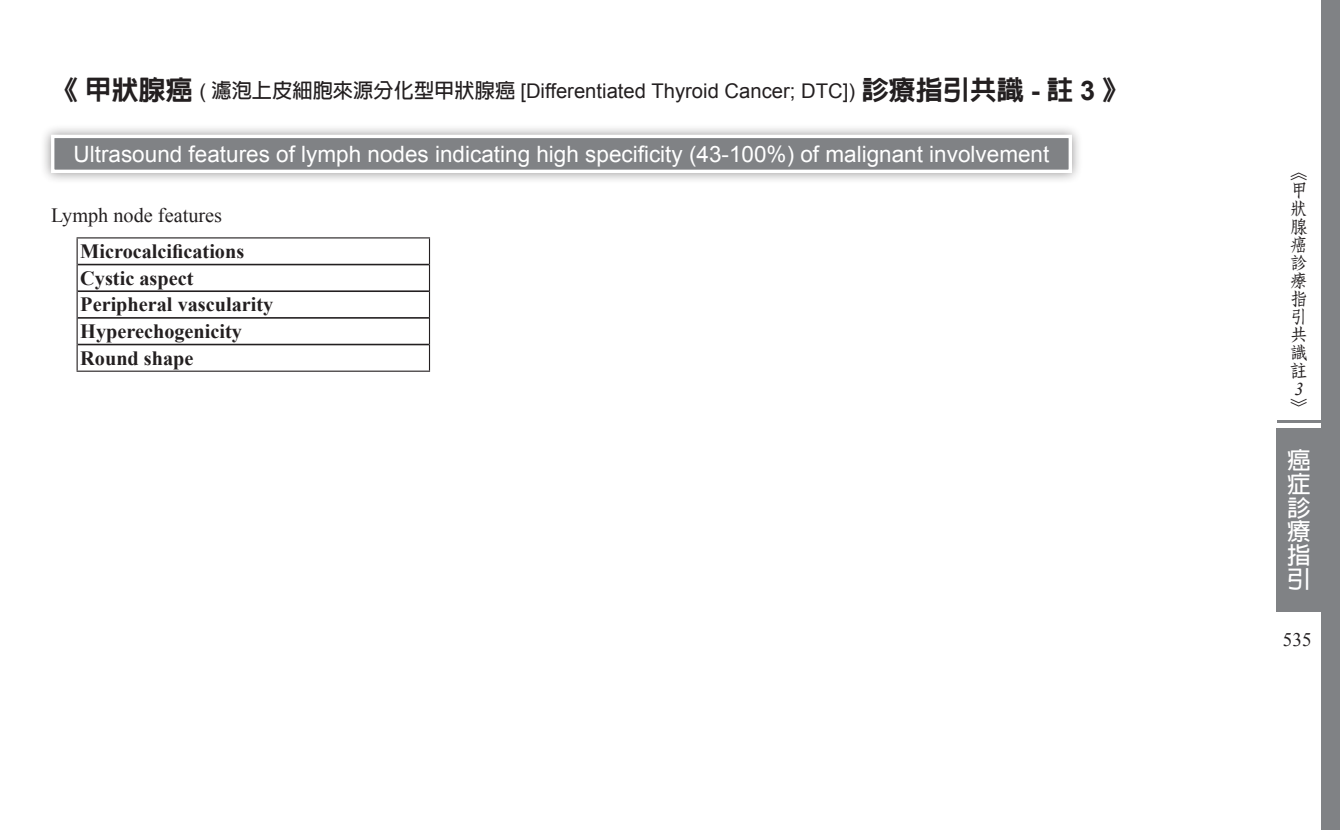
<style>
.page{position:relative;width:1340px;height:830px;background:#fff}
.page>*{position:absolute;margin:0;border:0;box-sizing:border-box;transform-origin:0 0}
.t1{font:700 23.62px/23.6px "AR Hei B5";color:#fff;text-align:justify}
.t2{font:22.5px "Arial";color:#fff}
.t3{font:700 20.25px/26.6px "Times New Roman";color:#231f20}
.t4{font:20.25px "Arial";color:#231f20}
.t5{font:20.25px "Times New Roman";color:#231f20}
.t6{font:19.12px "Times New Roman";color:#231f20}
.t7{font:18px/18px "DF Fang Song Std W6";color:#231f20}
.t8{font:italic 18px "Times New Roman";color:#231f20}
.s1{font-family:"AR Hei B5";font-weight:800;font-size:27px}
.s2{font-family:"AR Hei B5";font-weight:700}
.s3{font-weight:700;font-size:27px}
</style>
<div class="page">
<div style="left:1320px;top:0;width:19px;height:829px;background:#808285"></div>
<div style="left:1276px;top:427px;width:47px;height:184px;background:#808285"></div>
<hr style="left:1276px;top:420px;width:47px;height:3px;background:#808285">
<div style="left:39px;top:123px;width:1044px;height:62px;background:#231f20;opacity:.5"></div>
<div style="left:51px;top:135px;width:1020px;height:38px;background:#808285;border:3px solid #fff"></div>
<hr style="left:78px;top:263px;width:351px;height:2px;background:#231f20">
<hr style="left:78px;top:290px;width:351px;height:2px;background:#231f20">
<hr style="left:78px;top:317px;width:351px;height:1px;background:#231f20">
<hr style="left:78px;top:343px;width:351px;height:2px;background:#231f20">
<hr style="left:77px;top:237px;width:353px;height:1px;background:#231f20">
<svg style="left:77px;top:238px;width:1px;height:132px"></svg>
<svg style="left:429px;top:238px;width:1px;height:132px"></svg>
<hr style="left:77px;top:370px;width:353px;height:1px;background:#231f20">
<p class="t4" style="left:51px;top:77px;width:1079px"><span class="s1">《甲狀腺癌</span> ( <span class="s2">濾泡上皮細胞來源分化型甲狀腺癌</span> [Differentiated Thyroid Cancer; DTC]) <span class="s1">診療指引共識</span> <span class="s3">-</span> <span class="s1">註</span> <span class="s3">3</span> <span class="s1">》</span></p>
<p class="t2" style="left:73px;top:140px;width:977px">Ultrasound features of lymph nodes indicating high specificity (43-100%) of malignant involvement</p>
<p class="t5" style="left:51px;top:202px;width:172px">Lymph node features</p>
<p class="t3" style="left:80px;top:237px;width:194px">Microcalcifications<br>Cystic aspect<br>Peripheral vascularity<br>Hyperechogenicity<br>Round shape</p>
<p class="t7" style="left:1289px;top:163px;width:19px">︽甲狀腺癌診療指引共識註</p>
<p class="t8" style="left:1294px;top:376px;width:10px">3</p>
<p class="t7" style="left:1289px;top:397px;width:19px">︾</p>
<p class="t1" style="left:1286px;top:448px;width:24px">癌症診療指引</p>
<p class="t6" style="left:1282px;top:626px;width:30px">535</p>
</div>
